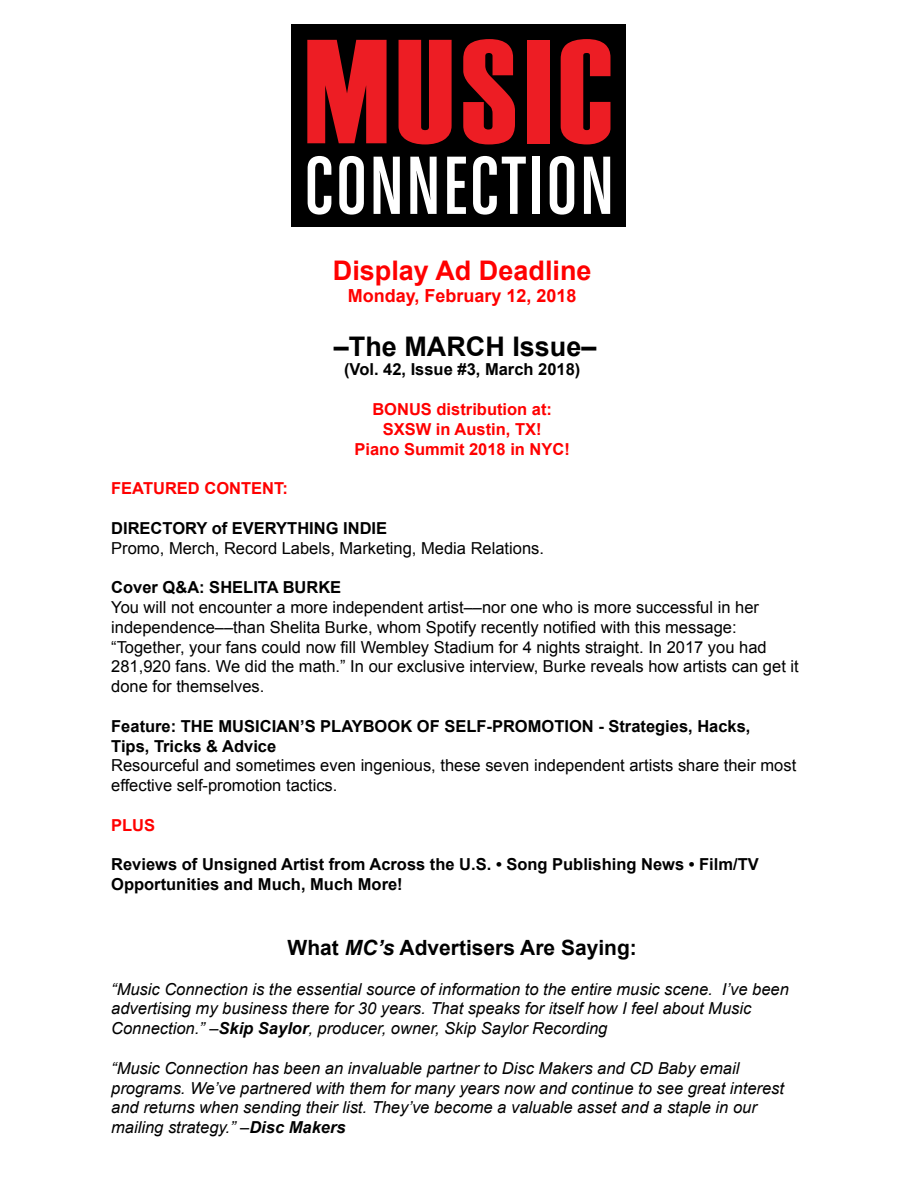
<style>
.page{position:relative;width:918px;height:1188px;background:#fff}
.page>*{position:absolute;margin:0;border:0;box-sizing:border-box;transform-origin:0 0}
.t1{font:700 27px "Arial";color:#f00}
.t2{font:700 27px "Arial";color:#000}
.t3{font:700 21px "Arial";color:#000}
.t4{font:700 18px "Arial";color:#f00}
.t5{font:16.5px/19.8px "Arial";color:#000}
.t6{font:italic 16.5px/19.8px "Arial";color:#000}
.t7{font:700 16.5px/19.8px "Arial";color:#000}
.t8{font:700 16.5px/19.8px "Arial";color:#f00;text-align:center}
.s1{font-style:italic}
.s2{font-weight:700}
</style>
<div class="page">
<div style="left:292px;top:24px;width:334px;height:203px;background:#000"></div>
<svg style="left:307px;top:40px;width:80px;height:103px;background:#c6181e"></svg>
<svg style="left:399px;top:40px;width:53px;height:104px;background:#c6181e"></svg>
<svg style="left:463px;top:39px;width:52px;height:105px"></svg>
<div style="left:527px;top:40px;width:22px;height:103px;background:#ed1d24"></div>
<svg style="left:561px;top:39px;width:49px;height:105px"></svg>
<svg style="left:308px;top:156px;width:23px;height:59px"></svg>
<svg style="left:339px;top:156px;width:25px;height:59px"></svg>
<svg style="left:374px;top:157px;width:26px;height:57px"></svg>
<svg style="left:410px;top:157px;width:27px;height:57px"></svg>
<svg style="left:447px;top:157px;width:19px;height:57px"></svg>
<svg style="left:473px;top:156px;width:53px;height:59px"></svg>
<div style="left:532px;top:157px;width:8px;height:57px;background:#fff"></div>
<svg style="left:550px;top:156px;width:24px;height:59px"></svg>
<svg style="left:584px;top:157px;width:26px;height:57px"></svg>
<h1 class="t1" style="left:333px;top:253px;width:260px">Display Ad Deadline</h1>
<p class="t4" style="left:348px;top:283px;width:230px">Monday, February 12, 2018</p>
<h1 class="t2" style="left:334px;top:328px;width:264px">–The MARCH Issue–</h1>
<p class="t7" style="left:344px;top:360px;width:238px">(Vol. 42, Issue #3, March 2018)</p>
<p class="t8" style="left:354px;top:400px;width:217px">BONUS distribution at:<br>SXSW in Austin, TX!<br>Piano Summit 2018 in NYC!</p>
<p class="t8" style="left:111px;top:479px;width:178px">FEATURED CONTENT:</p>
<p class="t7" style="left:111px;top:519px;width:277px">DIRECTORY of EVERYTHING INDIE</p>
<p class="t5" style="left:111px;top:538px;width:434px">Promo, Merch, Record Labels, Marketing, Media Relations.</p>
<p class="t7" style="left:111px;top:578px;width:232px">Cover Q&amp;A: SHELITA BURKE</p>
<p class="t5" style="left:111px;top:597px;width:689px">You will not encounter a more independent artist––nor one who is more successful in her independence––than Shelita Burke, whom Spotify recently notified with this message: “Together, your fans could now fill Wembley Stadium for 4 nights straight. In 2017 you had 281,920 fans. We did the math.” In our exclusive interview, Burke reveals how artists can get it done for themselves.</p>
<p class="t7" style="left:111px;top:717px;width:641px">Feature: THE MUSICIAN’S PLAYBOOK OF SELF-PROMOTION - Strategies, Hacks,<br>Tips, Tricks &amp; Advice</p>
<p class="t5" style="left:111px;top:756px;width:687px">Resourceful and sometimes even ingenious, these seven independent artists share their most effective self-promotion tactics.</p>
<p class="t8" style="left:111px;top:816px;width:46px">PLUS</p>
<p class="t7" style="left:111px;top:855px;width:649px">Reviews of Unsigned Artist from Across the U.S. • Song Publishing News • Film/TV<br>Opportunities and Much, Much More!</p>
<p class="t3" style="left:288px;top:934px;width:351px">What <span class="s1">MC’s</span> Advertisers Are Saying:</p>
<p class="t6" style="left:111px;top:979px;width:679px">“Music Connection is the essential source of information to the entire music scene. I’ve been advertising my business there for 30 years. That speaks for itself how I feel about Music<br>Connection.” –<span class="s2">Skip Saylor</span>, producer, owner, Skip Saylor Recording</p>
<p class="t6" style="left:111px;top:1058px;width:674px">“Music Connection has been an invaluable partner to Disc Makers and CD Baby email programs. We’ve partnered with them for many years now and continue to see great interest and returns when sending their list. They’ve become a valuable asset and a staple in our mailing strategy.” –<span class="s2">Disc Makers</span></p>
</div>
